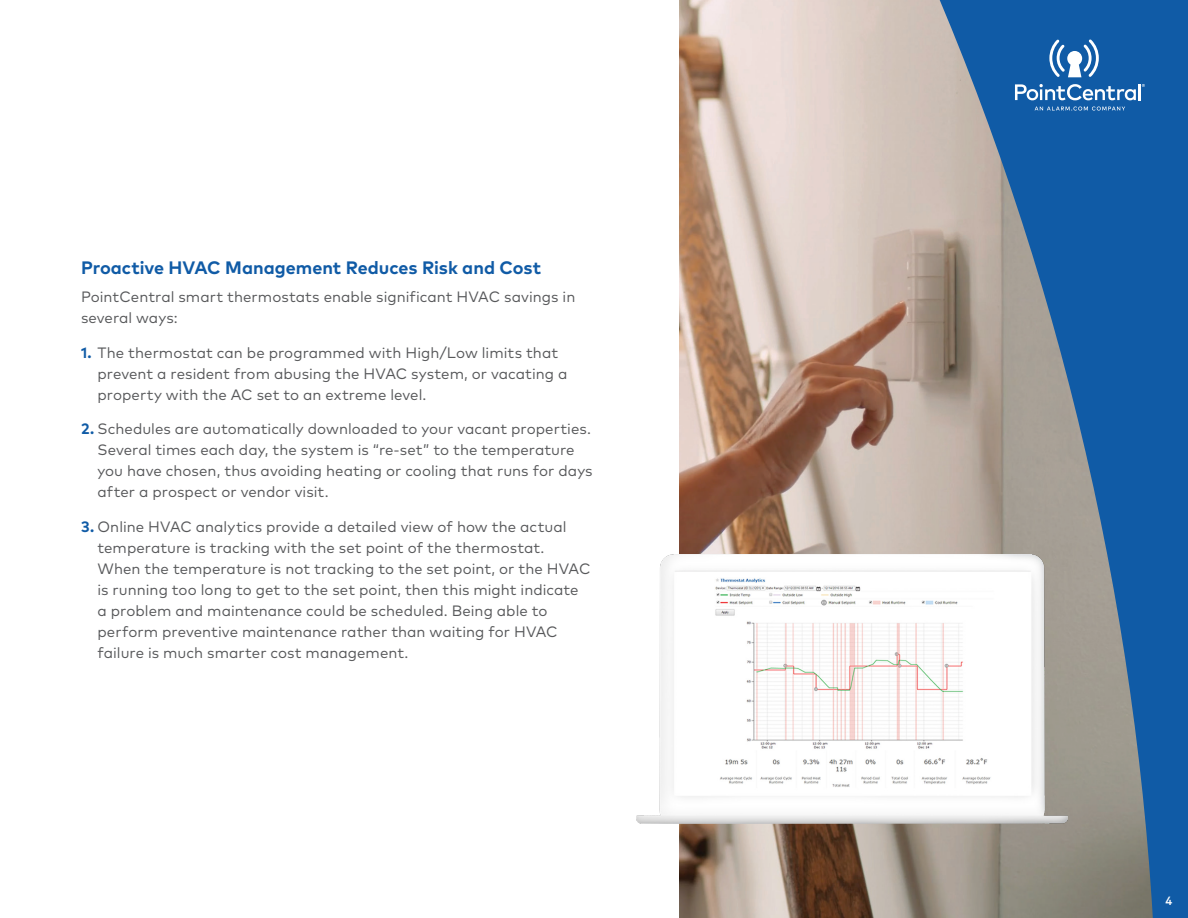
<style>
.page{position:relative;width:1188px;height:918px;background:#fff}
.page>*{position:absolute;margin:0;border:0;box-sizing:border-box;transform-origin:0 0}
.Subheader{font:700 18px "Mark Pro";color:#105ba6}
.Body{font:15px/21px "Mark Pro";letter-spacing:.005em;color:#57585a}
.t1{font:500 12px "Mark Pro";color:#fff}
.s1{font-weight:700;color:#105ba6}
</style>
<div class="page">
<svg style="left:636px;top:0;width:552px;height:918px;background:#8f97a2"></svg>
<svg style="left:1035px;top:107px;width:90px;height:4px"></svg>
<svg style="left:1015px;top:84px;width:130px;height:16px"></svg>
<svg style="left:1049px;top:40px;width:50px;height:37px"></svg>
<img style="left:637px;top:554px;width:430px;height:270px">
<p class="Subheader" style="left:81px;top:254px;width:462px">Proactive HVAC Management Reduces Risk and Cost</p>
<p class="Body" style="left:81px;top:285px;width:496px">PointCentral smart thermostats enable significant HVAC savings in several ways:</p>
<p class="Body" style="left:98px;top:341px;width:472px;text-indent:-16px"><span class="s1">1.</span> The thermostat can be programmed with High/Low limits that prevent a resident from abusing the HVAC system, or vacating a property with the AC set to an extreme level.</p>
<p class="Body" style="left:98px;top:417px;width:497px;text-indent:-16px"><span class="s1">2.</span> Schedules are automatically downloaded to your vacant properties.<br>Several times each day, the system is “re-set” to the temperature you have chosen, thus avoiding heating or cooling that runs for days after a prospect or vendor visit.</p>
<p class="Body" style="left:98px;top:515px;width:494px;text-indent:-16px"><span class="s1">3.</span> Online HVAC analytics provide a detailed view of how the actual temperature is tracking with the set point of the thermostat.<br>When the temperature is not tracking to the set point, or the HVAC is running too long to get to the set point, then this might indicate a problem and maintenance could be scheduled. Being able to perform preventive maintenance rather than waiting for HVAC failure is much smarter cost management.</p>
<p class="t1" style="left:1165px;top:891px;width:8px">4</p>
</div>
